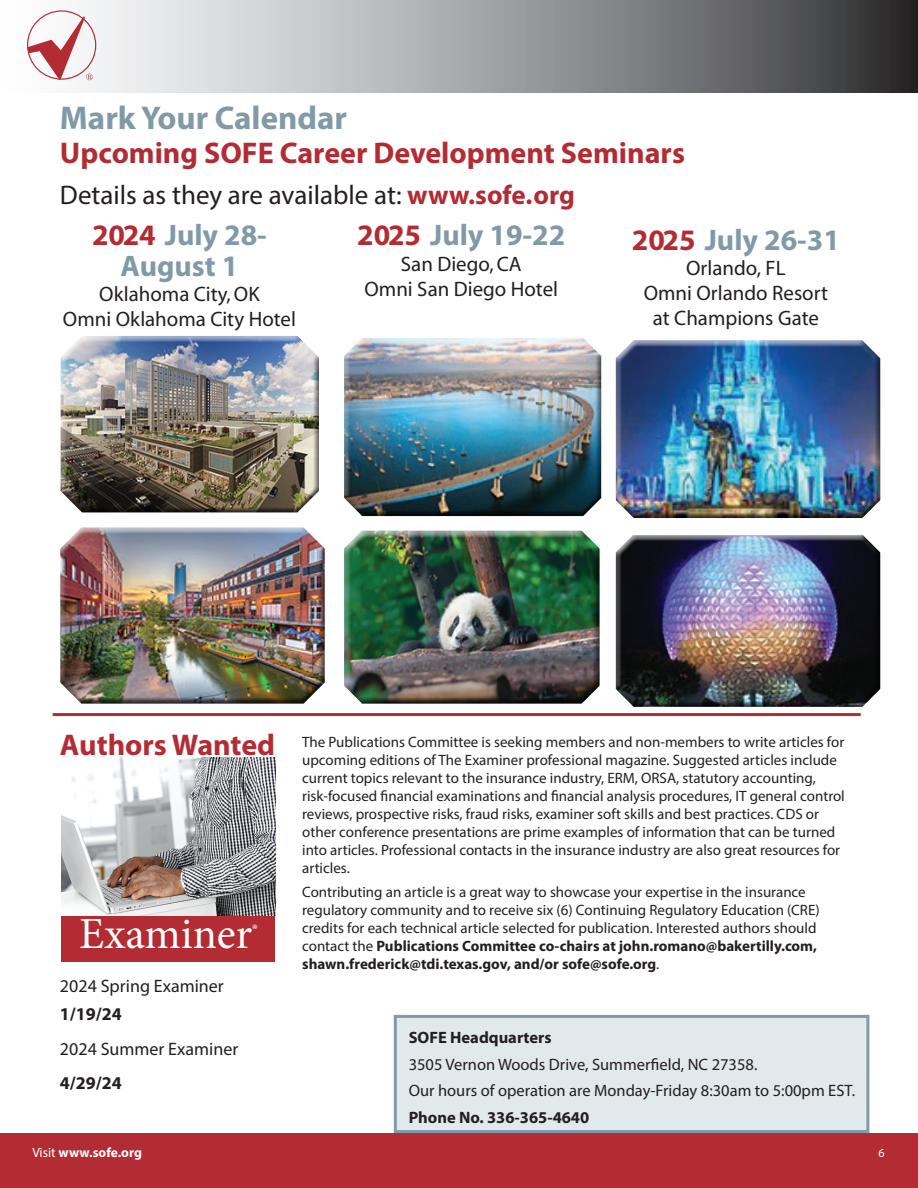
<style>
.page{position:relative;width:918px;height:1188px;background:#fff}
.page>*{position:absolute;margin:0;border:0;box-sizing:border-box;transform-origin:0 0}
.t1{font:44.4px "Minion Pro";color:#fff}
.t2{font:700 33px "Myriad Pro";color:#809aa7}
.t3{font:700 30px "Myriad Pro";color:#b32c33}
.t4{font:700 29.85px/30.8px "Myriad Pro";color:#809aa7;text-align:center}
.t5{font:27px "Myriad Pro";color:#231f20}
.t6{font:20.85px/25px "Myriad";color:#231f20;text-align:center}
.t7{font:20.85px/25px "Myriad Pro";color:#231f20;text-align:center}
.t8{font:18px "Myriad Pro";color:#231f20}
.t9{font:700 18px "Myriad Pro";color:#231f20}
.t10{font:17.25px "Minion Pro";color:#fff}
.t11{font:16.5px/26.5px "Myriad Pro";color:#231f20}
.t12{font:700 16.5px "Myriad Pro";color:#231f20}
.t13{font:15px/18px "Myriad Pro";color:#231f20}
.t14{font:700 13.5px "Myriad Pro";color:#fff}
.t15{font:12px "Myriad Pro";color:#fff}
.s1{font-weight:700;color:#b32c33}
.s2{color:#b32c33}
.s3{font-weight:700}
.s4{font-weight:400}
</style>
<div class="page">
<div style="left:0;top:1133px;width:918px;height:55px;background:#b32c33"></div>
<svg style="left:27px;top:0;width:891px;height:93px"></svg>
<svg style="left:28px;top:16px;width:65px;height:64px"></svg>
<div style="left:394px;top:1015px;width:475px;height:118px;background:#e2e9ed;border:3px solid #809aa7"></div>
<hr style="left:53px;top:713px;width:808px;height:3px;background:#b32c33">
<div style="left:60px;top:335px;width:260px;height:156px;background:#fff;opacity:.75"></div>
<div style="left:60px;top:354px;width:260px;height:160px;background:#231f20;opacity:.75"></div>
<div style="left:343px;top:337px;width:258px;height:162px;background:#fff;opacity:.75"></div>
<div style="left:343px;top:352px;width:258px;height:165px;background:#231f20;opacity:.75"></div>
<div style="left:62px;top:911px;width:213px;height:51px;background:#b32c33"></div>
<div style="left:59px;top:527px;width:267px;height:156px;background:#fff;opacity:.75"></div>
<div style="left:59px;top:544px;width:267px;height:160px;background:#231f20;opacity:.75"></div>
<div style="left:344px;top:530px;width:256px;height:156px;background:#fff;opacity:.75"></div>
<div style="left:344px;top:544px;width:256px;height:160px;background:#231f20;opacity:.75"></div>
<img style="left:62px;top:757px;width:213px;height:159px">
<div style="left:614px;top:340px;width:267px;height:161px;background:#fff;opacity:.75"></div>
<div style="left:614px;top:354px;width:267px;height:164px;background:#231f20;opacity:.75"></div>
<div style="left:614px;top:534px;width:267px;height:155px;background:#fff;opacity:.75"></div>
<div style="left:614px;top:548px;width:267px;height:160px;background:#231f20;opacity:.75"></div>
<h2 class="t2" style="left:60px;top:96px;width:289px">Mark Your Calendar</h2>
<h3 class="t3" style="left:60px;top:133px;width:627px">Upcoming SOFE Career Development Seminars</h3>
<h3 class="t5" style="left:60px;top:178px;width:516px">Details as they are available at: <span class="s1">www.sofe.org</span></h3>
<h3 class="t4" style="left:92px;top:219px;width:176px"><span class="s2">2024</span> July 28-<br>August 1</h3>
<h3 class="t6" style="left:63px;top:283px;width:235px">Oklahoma City, OK<br>Omni Oklahoma City Hotel</h3>
<h3 class="t4" style="left:357px;top:219px;width:209px"><span class="s2">2025</span> July 19-22</h3>
<h3 class="t6" style="left:365px;top:252px;width:195px">San Diego, CA<br>Omni San Diego Hotel</h3>
<h3 class="t4" style="left:632px;top:224px;width:209px"><span class="s2">2025</span> July 26-31</h3>
<h3 class="t7" style="left:644px;top:255px;width:186px">Orlando, FL<br>Omni Orlando Resort at Champions Gate</h3>
<h3 class="t3" style="left:60px;top:726px;width:217px">Authors Wanted</h3>
<h1 class="t1" style="left:79px;top:904px;width:175px">Examiner</h1>
<p class="t10" style="left:252px;top:919px;width:7px">®</p>
<p class="t8" style="left:60px;top:975px;width:165px">2024 Spring Examiner</p>
<p class="t9" style="left:60px;top:1003px;width:63px">1/19/24</p>
<p class="t8" style="left:60px;top:1037px;width:180px">2024 Summer Examiner</p>
<p class="t9" style="left:60px;top:1071px;width:63px">4/29/24</p>
<p class="t13" style="left:302px;top:732px;width:544px">The Publications Committee is seeking members and non-members to write articles for upcoming editions of The Examiner professional magazine. Suggested articles include current topics relevant to the insurance industry, ERM, ORSA, statutory accounting, risk-focused financial examinations and financial analysis procedures, IT general control reviews, prospective risks, fraud risks, examiner soft skills and best practices. CDS or other conference presentations are prime examples of information that can be turned into articles. Professional contacts in the insurance industry are also great resources for articles.</p>
<p class="t13" style="left:302px;top:883px;width:519px">Contributing an article is a great way to showcase your expertise in the insurance regulatory community and to receive six (6) Continuing Regulatory Education (CRE) credits for each technical article selected for publication. Interested authors should contact the <span class="s3">Publications Committee co-chairs at john.romano@bakertilly.com, shawn.frederick@tdi.texas.gov, and/or sofe@sofe.org</span>.</p>
<p class="t12" style="left:409px;top:1027px;width:145px">SOFE Headquarters</p>
<p class="t11" style="left:409px;top:1051px;width:448px">3505 Vernon Woods Drive, Summerfield, NC 27358.<br>Our hours of operation are Monday-Friday 8:30am to 5:00pm EST.</p>
<p class="t12" style="left:409px;top:1107px;width:182px">Phone No. 336-365-4640</p>
<p class="t14" style="left:32px;top:1144px;width:111px"><span class="s4">Visit</span> www.sofe.org</p>
<p class="t15" style="left:878px;top:1146px;width:8px">6</p>
</div>
